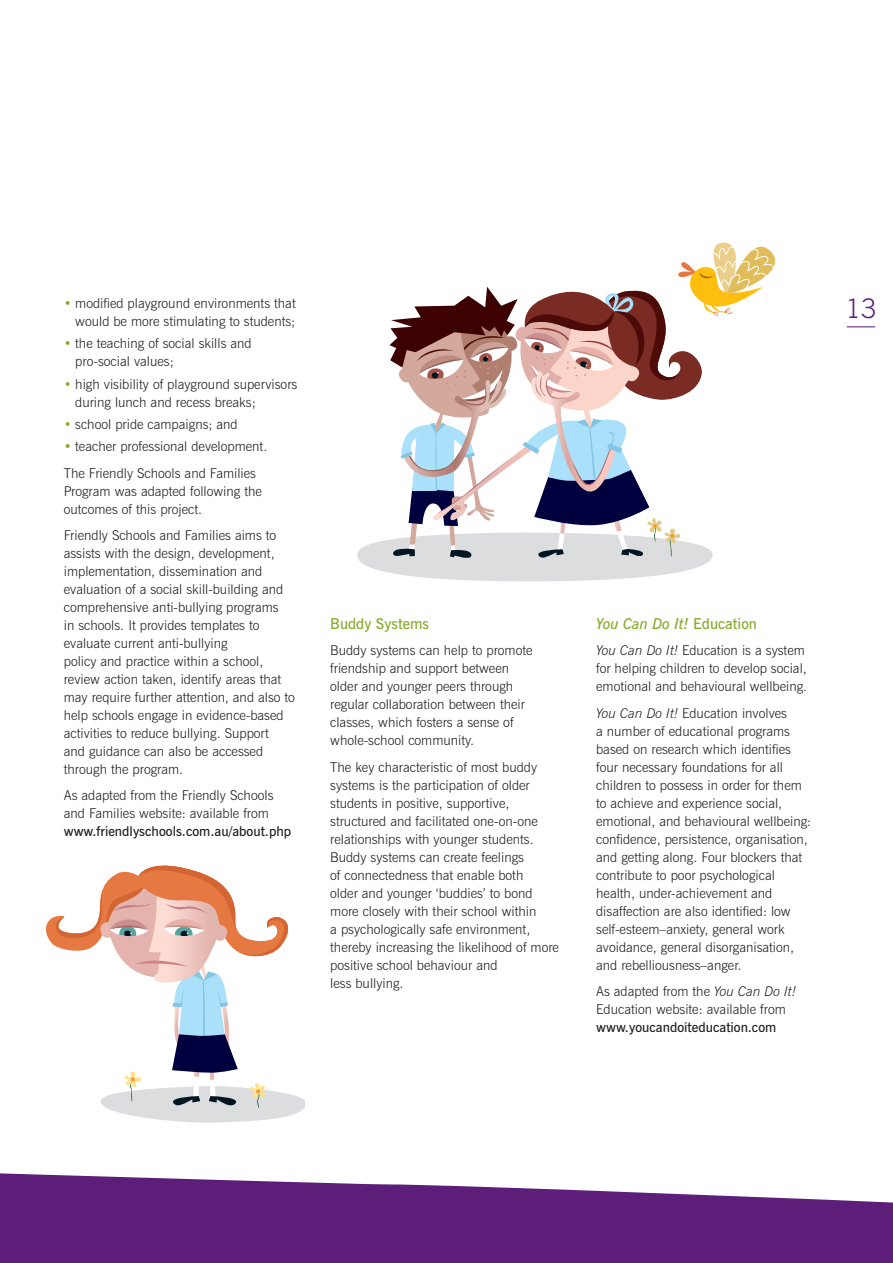
<style>
.page{position:relative;width:893px;height:1263px;background:#fff}
.page>*{position:absolute;margin:0;border:0;box-sizing:border-box;transform-origin:0 0}
.t1{font:300 27px "News Gothic BT";color:#5d1e79}
.t2{font:italic 600 15px "News Gothic BT";color:#88ab2e}
.t3{font:600 15px "News Gothic BT";color:#88ab2e}
.t4{font:300 13.5px/18px "News Gothic BT";color:#231f20}
.t5{font:600 13.5px "News Gothic BT";color:#231f20}
.s1{color:#88ab2e}
.s2{font-style:normal}
.s3{font-style:italic}
</style>
<div class="page">
<svg style="left:0;top:1173px;width:892px;height:90px;background:#75408d"></svg>
<svg style="left:846px;top:326px;width:29px;height:1px"></svg>
<svg style="left:357px;top:243px;width:418px;height:338px"></svg>
<svg style="left:46px;top:866px;width:258px;height:257px"></svg>
<p class="t4" style="left:64px;top:296px;width:233px;text-align:right"><span class="s1">•</span> modified playground environments that would be more stimulating to students;</p>
<p class="t4" style="left:75px;top:336px;width:178px;text-indent:-11px"><span class="s1">•</span> the teaching of social skills and pro-social values;</p>
<p class="t4" style="left:75px;top:376px;width:223px;text-indent:-11px"><span class="s1">•</span> high visibility of playground supervisors during lunch and recess breaks;</p>
<p class="t4" style="left:64px;top:417px;width:175px"><span class="s1">•</span> school pride campaigns; and</p>
<p class="t4" style="left:64px;top:435px;width:205px;line-height:26.5px"><span class="s1">•</span> teacher professional development.<br>The Friendly Schools and Families</p>
<p class="t4" style="left:64px;top:483px;width:200px">Program was adapted following the outcomes of this project.</p>
<p class="t4" style="left:64px;top:528px;width:233px">Friendly Schools and Families aims to assists with the design, development, implementation, dissemination and evaluation of a social skill-building and comprehensive anti-bullying programs<br>in schools. It provides templates to evaluate current anti-bullying<br>policy and practice within a school, review action taken, identify areas that may require further attention, and also to help schools engage in evidence-based activities to reduce bullying. Support<br>and guidance can also be accessed through the program.</p>
<p class="t4" style="left:64px;top:788px;width:211px">As adapted from the Friendly Schools and Families website: available from</p>
<p class="t5" style="left:64px;top:827px;width:229px">www.friendlyschools.com.au/about.php</p>
<p class="t3" style="left:330px;top:618px;width:100px">Buddy Systems</p>
<p class="t4" style="left:330px;top:643px;width:204px">Buddy systems can help to promote friendship and support between older and younger peers through regular collaboration between their classes, which fosters a sense of whole-school community.</p>
<p class="t4" style="left:330px;top:760px;width:230px">The key characteristic of most buddy systems is the participation of older students in positive, supportive, structured and facilitated one-on-one relationships with younger students.<br>Buddy systems can create feelings<br>of connectedness that enable both<br>older and younger ‘buddies’ to bond more closely with their school within<br>a psychologically safe environment, thereby increasing the likelihood of more positive school behaviour and<br>less bullying.</p>
<p class="t2" style="left:596px;top:618px;width:162px">You Can Do It! <span class="s2">Education</span></p>
<p class="t4" style="left:596px;top:643px;width:212px"><span class="s3">You Can Do It!</span> Education is a system for helping children to develop social, emotional and behavioural wellbeing.</p>
<p class="t4" style="left:596px;top:706px;width:216px"><span class="s3">You Can Do It!</span> Education involves<br>a number of educational programs based on research which identifies four necessary foundations for all children to possess in order for them to achieve and experience social, emotional, and behavioural wellbeing: confidence, persistence, organisation, and getting along. Four blockers that contribute to poor psychological health, under-achievement and disaffection are also identified: low self-esteem–anxiety, general work avoidance, general disorganisation, and rebelliousness–anger.</p>
<p class="t4" style="left:596px;top:984px;width:201px">As adapted from the <span class="s3">You Can Do It!<br></span>Education website: available from</p>
<p class="t5" style="left:596px;top:1022px;width:182px">www.youcandoiteducation.com</p>
<h1 class="t1" style="left:845px;top:299px;width:33px">13</h1>
</div>
